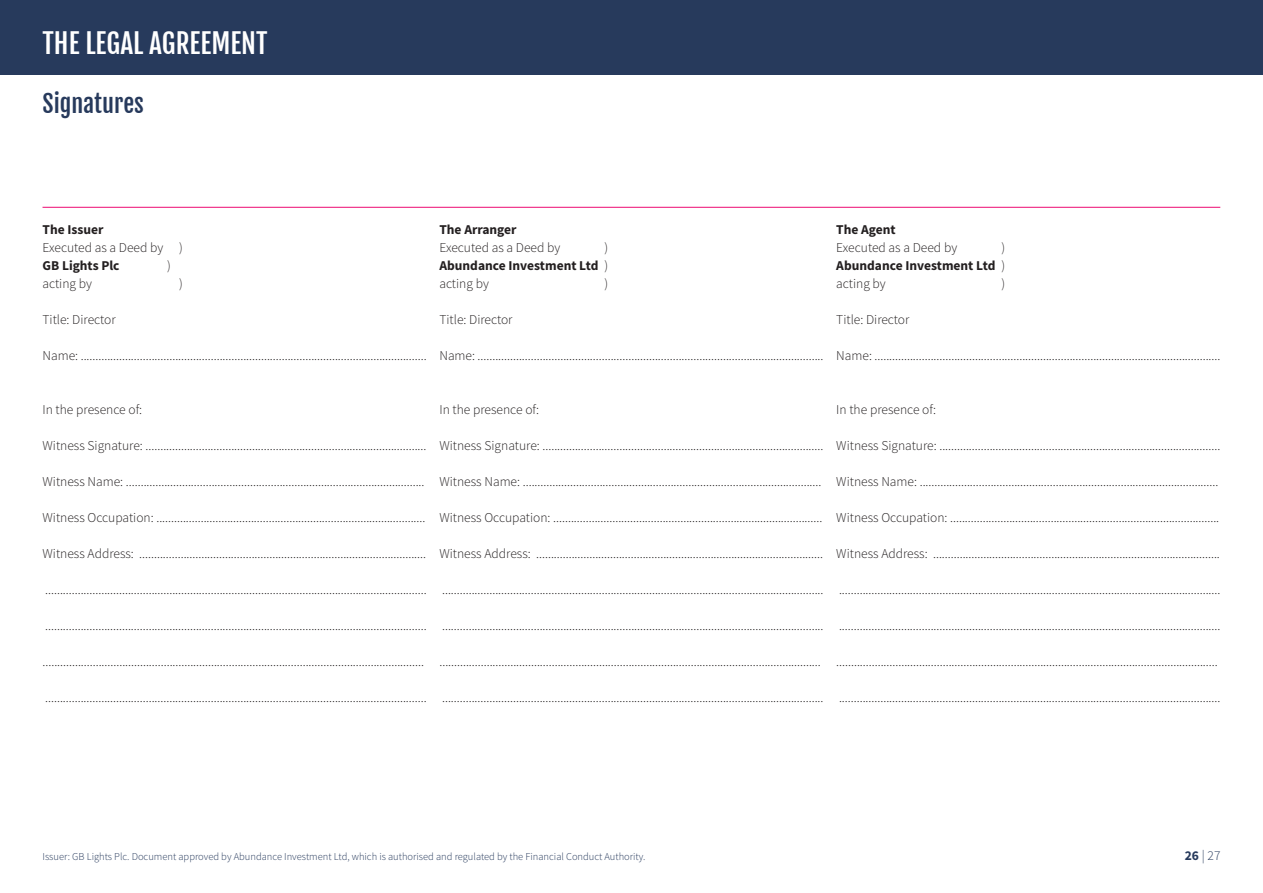
<style>
.page{position:relative;width:1263px;height:893px;background:#fff}
.page>*{position:absolute;margin:0;border:0;box-sizing:border-box;transform-origin:0 0}
.t1{font:27px "Fjalla One";color:#fff}
.t2{font:24px "Fjalla One";color:#273a5c}
.t3{font:300 13.5px "Source Sans Pro";color:#231f20}
.t4{font:700 13.5px "Source Sans Pro";color:#231f20}
.t5{font:300 13.5px "Source Sans Pro";color:#273a5c}
.t6{font:300 10.5px "Source Sans Pro";color:#273a5c}
.s1{font-weight:300}
.s2{font-weight:700}
</style>
<div class="page">
<div style="left:0;top:0;width:1263px;height:74px;background:#273a5c"></div>
<hr style="left:43px;top:207px;width:1177px;height:1px;background:#ed0972">
<h1 class="t1" style="left:43px;top:27px;width:227px">THE LEGAL AGREEMENT</h1>
<p class="t2" style="left:43px;top:88px;width:103px">Signatures</p>
<p class="t4" style="left:43px;top:220px;width:62px">The Issuer</p>
<p class="t3" style="left:43px;top:239px;width:142px">Executed as a Deed by )</p>
<p class="t4" style="left:43px;top:256px;width:79px">GB Lights Plc</p>
<p class="t3" style="left:167px;top:257px;width:5px">)</p>
<p class="t3" style="left:43px;top:275px;width:51px">acting by</p>
<p class="t3" style="left:179px;top:275px;width:5px">)</p>
<p class="t3" style="left:43px;top:311px;width:75px">Title: Director</p>
<p class="t3" style="left:43px;top:347px;width:386px">Name: .....................................................................................................................</p>
<p class="t4" style="left:439px;top:220px;width:79px">The Arranger</p>
<p class="t3" style="left:439px;top:239px;width:122px">Executed as a Deed by</p>
<p class="t3" style="left:604px;top:239px;width:5px">)</p>
<p class="t4" style="left:439px;top:256px;width:170px">Abundance Investment Ltd <span class="s1">)</span></p>
<p class="t3" style="left:439px;top:275px;width:51px">acting by</p>
<p class="t3" style="left:604px;top:275px;width:5px">)</p>
<p class="t3" style="left:439px;top:311px;width:75px">Title: Director</p>
<p class="t3" style="left:439px;top:347px;width:386px">Name: .....................................................................................................................</p>
<p class="t4" style="left:836px;top:220px;width:61px">The Agent</p>
<p class="t3" style="left:836px;top:239px;width:122px">Executed as a Deed by</p>
<p class="t3" style="left:1001px;top:239px;width:5px">)</p>
<p class="t4" style="left:836px;top:256px;width:170px">Abundance Investment Ltd <span class="s1">)</span></p>
<p class="t3" style="left:836px;top:275px;width:51px">acting by</p>
<p class="t3" style="left:1001px;top:275px;width:5px">)</p>
<p class="t3" style="left:836px;top:311px;width:75px">Title: Director</p>
<p class="t3" style="left:836px;top:347px;width:386px">Name: .....................................................................................................................</p>
<p class="t3" style="left:43px;top:401px;width:101px">In the presence of:</p>
<p class="t3" style="left:43px;top:437px;width:385px">Witness Signature: ...............................................................................................</p>
<p class="t3" style="left:43px;top:473px;width:383px">Witness Name: .....................................................................................................</p>
<p class="t3" style="left:43px;top:509px;width:384px">Witness Occupation: ...........................................................................................</p>
<p class="t3" style="left:43px;top:545px;width:385px">Witness Address: .................................................................................................</p>
<p class="t3" style="left:45px;top:581px;width:383px">.................................................................................................................................</p>
<p class="t3" style="left:45px;top:617px;width:383px">.................................................................................................................................</p>
<p class="t3" style="left:43px;top:653px;width:383px">.................................................................................................................................</p>
<p class="t3" style="left:45px;top:689px;width:383px">.................................................................................................................................</p>
<p class="t3" style="left:439px;top:401px;width:101px">In the presence of:</p>
<p class="t3" style="left:439px;top:437px;width:385px">Witness Signature: ...............................................................................................</p>
<p class="t3" style="left:439px;top:473px;width:383px">Witness Name: .....................................................................................................</p>
<p class="t3" style="left:439px;top:509px;width:384px">Witness Occupation: ...........................................................................................</p>
<p class="t3" style="left:439px;top:545px;width:385px">Witness Address: .................................................................................................</p>
<p class="t3" style="left:442px;top:581px;width:383px">.................................................................................................................................</p>
<p class="t3" style="left:442px;top:617px;width:383px">.................................................................................................................................</p>
<p class="t3" style="left:439px;top:653px;width:383px">.................................................................................................................................</p>
<p class="t3" style="left:442px;top:689px;width:383px">.................................................................................................................................</p>
<p class="t3" style="left:836px;top:401px;width:101px">In the presence of:</p>
<p class="t3" style="left:836px;top:437px;width:385px">Witness Signature: ...............................................................................................</p>
<p class="t3" style="left:836px;top:473px;width:383px">Witness Name: .....................................................................................................</p>
<p class="t3" style="left:836px;top:509px;width:384px">Witness Occupation: ...........................................................................................</p>
<p class="t3" style="left:836px;top:545px;width:385px">Witness Address: .................................................................................................</p>
<p class="t3" style="left:839px;top:581px;width:383px">.................................................................................................................................</p>
<p class="t3" style="left:839px;top:617px;width:383px">.................................................................................................................................</p>
<p class="t3" style="left:836px;top:653px;width:383px">.................................................................................................................................</p>
<p class="t3" style="left:839px;top:689px;width:383px">.................................................................................................................................</p>
<p class="t6" style="left:43px;top:850px;width:604px">Issuer: GB Lights Plc. Document approved by Abundance Investment Ltd, which is authorised and regulated by the Financial Conduct Authority.</p>
<p class="t5" style="left:1185px;top:847px;width:37px"><span class="s2">26</span> | 27</p>
</div>
